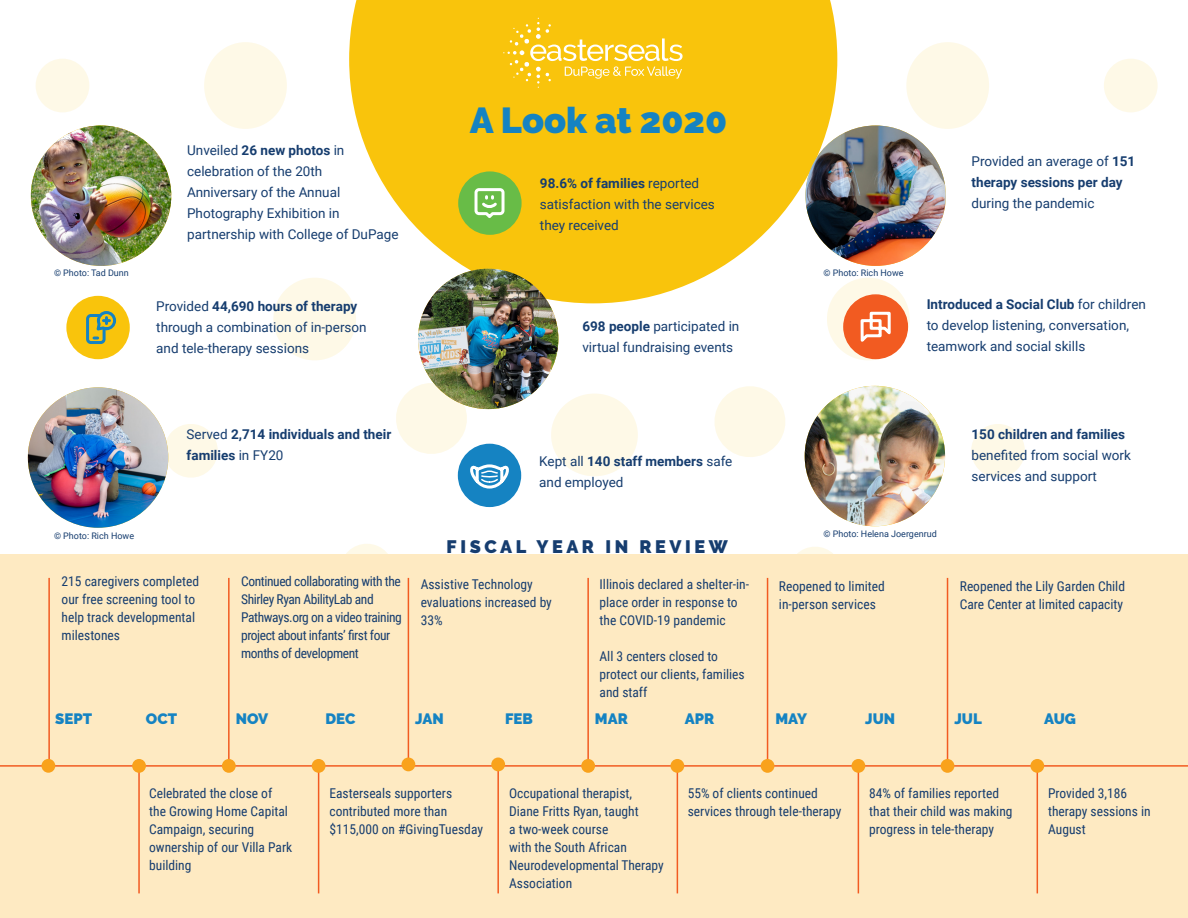
<style>
.page{position:relative;width:1188px;height:918px;background:#fff}
.page>*{position:absolute;margin:0;border:0;box-sizing:border-box;transform-origin:0 0}
.t1{font:900 36px "Raleway";color:#1583c2}
.t2{font:900 18px "Raleway";letter-spacing:.2em;color:#163d6f}
.t3{font:900 15px "Raleway";color:#1583c2}
.t4{font:13.5px/18px "Roboto Condensed";color:#163d6f}
.t5{font:13.5px/21px "Roboto";color:#163d6f}
.t6{font:13.5px/18px "Roboto Condensed";letter-spacing:-.03em;color:#163d6f}
.t7{font:700 13.5px/21px "Roboto";color:#163d6f}
.t8{font:9px "Roboto";color:#163d6f}
.s1{font-weight:700}
.s2{font-weight:400}
</style>
<div class="page">
<div style="left:551px;top:394px;width:87px;height:82px;background:#fef9e7;border-radius:50%"></div>
<svg style="left:273px;top:278px;width:83px;height:82px"></svg>
<svg style="left:971px;top:424px;width:54px;height:54px"></svg>
<svg style="left:161px;top:424px;width:57px;height:55px"></svg>
<svg style="left:346px;top:544px;width:42px;height:10px"></svg>
<svg style="left:797px;top:547px;width:36px;height:7px"></svg>
<svg style="left:714px;top:386px;width:71px;height:71px"></svg>
<div style="left:0;top:554px;width:1188px;height:364px;background:#feeac2"></div>
<div style="left:906px;top:42px;width:83px;height:87px;background:#fef9e7;border-radius:50%"></div>
<div style="left:204px;top:42px;width:83px;height:87px;background:#fef9e7;border-radius:50%"></div>
<div style="left:1104px;top:59px;width:54px;height:53px;background:#fef9e7;border-radius:50%"></div>
<div style="left:36px;top:59px;width:53px;height:53px;background:#fef9e7;border-radius:50%"></div>
<svg style="left:349px;top:0;width:488px;height:303px;fill:#f9c40c"></svg>
<svg style="left:503px;top:18px;width:180px;height:70px;background:#f9cb2a"></svg>
<img style="left:28px;top:387px;width:140px;height:141px;border-radius:70px">
<hr style="left:48px;top:578px;width:2px;height:186px;background:#f25b21">
<hr style="left:228px;top:578px;width:2px;height:186px;background:#f25b21">
<hr style="left:408px;top:578px;width:1px;height:186px;background:#f25b21">
<hr style="left:587px;top:578px;width:2px;height:186px;background:#f25b21">
<hr style="left:767px;top:578px;width:1px;height:186px;background:#f25b21">
<hr style="left:947px;top:578px;width:1px;height:186px;background:#f25b21">
<hr style="left:138px;top:764px;width:2px;height:129px;background:#f25b21">
<hr style="left:318px;top:764px;width:1px;height:129px;background:#f25b21">
<hr style="left:497px;top:764px;width:2px;height:129px;background:#f25b21">
<hr style="left:677px;top:764px;width:1px;height:129px;background:#f25b21">
<hr style="left:858px;top:764px;width:1px;height:129px;background:#f25b21">
<hr style="left:1037px;top:764px;width:1px;height:129px;background:#f25b21">
<img style="left:31px;top:125px;width:140px;height:141px;border-radius:70px">
<img style="left:418px;top:269px;width:140px;height:140px;border-radius:70px">
<img style="left:805px;top:386px;width:140px;height:140px;border-radius:70px">
<img style="left:805px;top:125px;width:141px;height:141px;border-radius:70px">
<div style="left:458px;top:444px;width:63px;height:63px;background:#1583c2;border-radius:50%"></div>
<div style="left:458px;top:171px;width:64px;height:64px;background:#68bc47;border-radius:50%"></div>
<div style="left:66px;top:296px;width:64px;height:63px;background:#f9c40c;border-radius:50%"></div>
<hr style="left:0;top:765px;width:1188px;height:2px;background:#f25b21">
<div style="left:41px;top:759px;width:14px;height:14px;background:#f9a21c;border-radius:50%"></div>
<div style="left:132px;top:759px;width:14px;height:14px;background:#f9a21c;border-radius:50%"></div>
<div style="left:222px;top:759px;width:14px;height:14px;background:#f9a21c;border-radius:50%"></div>
<div style="left:312px;top:759px;width:14px;height:14px;background:#f9a21c;border-radius:50%"></div>
<div style="left:670px;top:759px;width:14px;height:14px;background:#f9a21c;border-radius:50%"></div>
<div style="left:402px;top:758px;width:13px;height:13px;background:#f9a21c;border-radius:50%"></div>
<div style="left:491px;top:758px;width:14px;height:13px;background:#f9a21c;border-radius:50%"></div>
<div style="left:581px;top:759px;width:14px;height:14px;background:#f9a21c;border-radius:50%"></div>
<div style="left:761px;top:759px;width:13px;height:14px;background:#f9a21c;border-radius:50%"></div>
<div style="left:851px;top:759px;width:14px;height:14px;background:#f9a21c;border-radius:50%"></div>
<div style="left:941px;top:759px;width:13px;height:14px;background:#f9a21c;border-radius:50%"></div>
<div style="left:1030px;top:759px;width:14px;height:14px;background:#f9a21c;border-radius:50%"></div>
<svg style="left:474px;top:188px;width:31px;height:30px"></svg>
<svg style="left:823px;top:274px;width:87px;height:86px"></svg>
<svg style="left:86px;top:311px;width:31px;height:33px"></svg>
<svg style="left:396px;top:378px;width:116px;height:112px"></svg>
<p class="t8" style="left:54px;top:266px;width:76px">© Photo: Tad Dunn</p>
<p class="t5" style="left:187px;top:140px;width:213px">Unveiled <span class="s1">26 new photos</span> in celebration of the 20th<br>Anniversary of the Annual<br>Photography Exhibition in partnership with College of DuPage</p>
<p class="t5" style="left:156px;top:295px;width:212px">Provided <span class="s1">44,690 hours of therapy </span>through a combination of in-person and tele-therapy sessions</p>
<p class="t1" style="left:470px;top:99px;width:259px">A Look at 2020</p>
<p class="t5" style="left:540px;top:172px;width:176px"><span class="s1">98.6% of families</span> reported satisfaction with the services they received</p>
<p class="t5" style="left:582px;top:316px;width:158px"><span class="s1">698 people</span> participated in virtual fundraising events</p>
<p class="t8" style="left:54px;top:530px;width:82px">© Photo: Rich Howe</p>
<p class="t7" style="left:187px;top:424px;width:206px"><span class="s2">Served</span> 2,714 individuals and their families <span class="s2">in FY20</span></p>
<p class="t4" style="left:62px;top:571px;width:139px">215 caregivers completed our free screening tool to help track developmental milestones</p>
<p class="t6" style="left:241px;top:572px;width:162px">Continued collaborating with the<br>Shirley Ryan AbilityLab and<br>Pathways.org on a video training project about infants’ first four months of development</p>
<p class="t5" style="left:539px;top:450px;width:195px">Kept all <span class="s1">140 staff members</span> safe and employed</p>
<p class="t2" style="left:447px;top:536px;width:283px">FISCAL YEAR IN REVIEW</p>
<p class="t4" style="left:421px;top:574px;width:133px">Assistive Technology evaluations increased by<br>33%</p>
<p class="t4" style="left:600px;top:574px;width:151px">Illinois declared a shelter-in&shy;place order in response to the COVID-19 pandemic</p>
<p class="t4" style="left:600px;top:646px;width:147px">All 3 centers closed to protect our clients, families and staff</p>
<p class="t8" style="left:824px;top:266px;width:82px">© Photo: Rich Howe</p>
<p class="t5" style="left:972px;top:151px;width:165px">Provided an average of <span class="s1">151 therapy sessions per day </span>during the pandemic</p>
<p class="t5" style="left:927px;top:294px;width:221px"><span class="s1">Introduced a Social Club</span> for children to develop listening, conversation, teamwork and social skills</p>
<p class="t5" style="left:972px;top:423px;width:161px"><span class="s1">150 children and families </span>benefited from social work services and support</p>
<p class="t8" style="left:824px;top:528px;width:115px">© Photo: Helena Joergenrud</p>
<p class="t4" style="left:779px;top:577px;width:107px">Reopened to limited in-person services</p>
<p class="t4" style="left:960px;top:576px;width:167px">Reopened the Lily Garden Child<br>Care Center at limited capacity</p>
<p class="t3" style="left:55px;top:710px;width:38px">SEPT</p>
<p class="t3" style="left:146px;top:710px;width:33px">OCT</p>
<p class="t3" style="left:236px;top:710px;width:34px">NOV</p>
<p class="t3" style="left:326px;top:710px;width:31px">DEC</p>
<p class="t3" style="left:415px;top:710px;width:30px">JAN</p>
<p class="t3" style="left:505px;top:710px;width:29px">FEB</p>
<p class="t3" style="left:595px;top:710px;width:34px">MAR</p>
<p class="t3" style="left:685px;top:710px;width:31px">APR</p>
<p class="t3" style="left:775px;top:710px;width:33px">MAY</p>
<p class="t3" style="left:865px;top:710px;width:31px">JUN</p>
<p class="t3" style="left:954px;top:710px;width:29px">JUL</p>
<p class="t3" style="left:1044px;top:710px;width:33px">AUG</p>
<p class="t4" style="left:149px;top:784px;width:145px">Celebrated the close of the Growing Home Capital<br>Campaign, securing ownership of our Villa Park building</p>
<p class="t4" style="left:329px;top:784px;width:155px">Easterseals supporters contributed more than $115,000 on #GivingTuesday</p>
<p class="t4" style="left:509px;top:784px;width:156px">Occupational therapist,<br>Diane Fritts Ryan, taught<br>a two-week course<br>with the South African<br>Neurodevelopmental Therapy<br>Association</p>
<p class="t4" style="left:688px;top:784px;width:155px">55% of clients continued services through tele-therapy</p>
<p class="t4" style="left:869px;top:784px;width:145px">84% of families reported that their child was making progress in tele-therapy</p>
<p class="t4" style="left:1048px;top:784px;width:104px">Provided 3,186 therapy sessions in<br>August</p>
</div>
